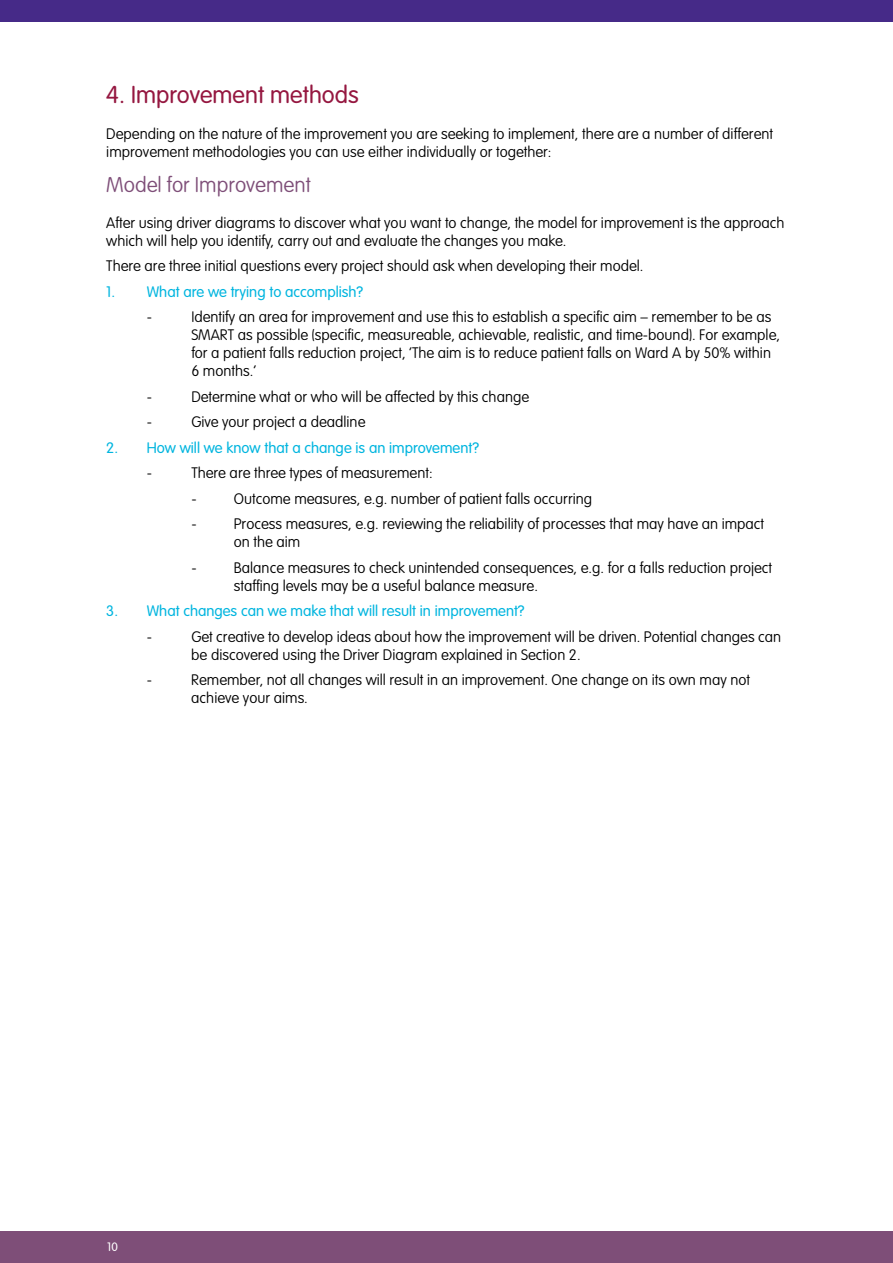
<style>
.page{position:relative;width:893px;height:1263px;background:#fff}
.page>*{position:absolute;margin:0;border:0;box-sizing:border-box;transform-origin:0 0}
.t1{font:300 24px "VAG Rounded";color:#951740}
.t2{font:100 21px "VAG Rounded";color:#7e4e78}
.t3{font:100 15px/18px "VAG Rounded";color:#000}
.t4{font:300 15px "VAG Rounded";color:#00b5df}
.t5{font:300 12px "VAG Rounded";color:#fff}
</style>
<div class="page">
<div style="left:0;top:0;width:893px;height:21px;background:#462a88"></div>
<div style="left:0;top:1231px;width:893px;height:32px;background:#7e4e78"></div>
<h1 class="t1" style="left:106px;top:81px;width:254px">4. Improvement methods</h1>
<p class="t3" style="left:106px;top:126px;width:668px">Depending on the nature of the improvement you are seeking to implement, there are a number of different improvement methodologies you can use either individually or together:</p>
<h2 class="t2" style="left:106px;top:172px;width:206px">Model for Improvement</h2>
<p class="t3" style="left:106px;top:214px;width:680px">After using driver diagrams to discover what you want to change, the model for improvement is the approach which will help you identify, carry out and evaluate the changes you make.</p>
<p class="t3" style="left:106px;top:258px;width:539px">There are three initial questions every project should ask when developing their model.</p>
<p class="t4" style="left:106px;top:283px;width:258px">1. What are we trying to accomplish?</p>
<p class="t3" style="left:147px;top:309px;width:7px">-</p>
<p class="t3" style="left:191px;top:309px;width:590px">Identify an area for improvement and use this to establish a specific aim – remember to be as SMART as possible (specific, measureable, achievable, realistic, and time-bound). For example, for a patient falls reduction project, ‘The aim is to reduce patient falls on Ward A by 50% within 6 months.’</p>
<p class="t3" style="left:147px;top:388px;width:7px">-</p>
<p class="t3" style="left:191px;top:388px;width:339px">Determine what or who will be affected by this change</p>
<p class="t3" style="left:147px;top:414px;width:7px">-</p>
<p class="t3" style="left:191px;top:414px;width:176px">Give your project a deadline</p>
<p class="t4" style="left:106px;top:439px;width:374px">2. How will we know that a change is an improvement?</p>
<p class="t3" style="left:147px;top:465px;width:7px">-</p>
<p class="t3" style="left:191px;top:461px;width:243px;line-height:25.5px">There are three types of measurement: -</p>
<p class="t3" style="left:234px;top:490px;width:360px">Outcome measures, e.g. number of patient falls occurring</p>
<p class="t3" style="left:191px;top:516px;width:7px">-</p>
<p class="t3" style="left:234px;top:516px;width:532px">Process measures, e.g. reviewing the reliability of processes that may have an impact on the aim</p>
<p class="t3" style="left:191px;top:559px;width:7px">-</p>
<p class="t3" style="left:234px;top:559px;width:540px">Balance measures to check unintended consequences, e.g. for a falls reduction project staffing levels may be a useful balance measure.</p>
<p class="t4" style="left:106px;top:602px;width:420px">3. What changes can we make that will result in improvement?</p>
<p class="t3" style="left:147px;top:628px;width:7px">-</p>
<p class="t3" style="left:191px;top:628px;width:591px">Get creative to develop ideas about how the improvement will be driven. Potential changes can be discovered using the Driver Diagram explained in Section 2.</p>
<p class="t3" style="left:147px;top:672px;width:7px">-</p>
<p class="t3" style="left:191px;top:672px;width:560px">Remember, not all changes will result in an improvement. One change on its own may not achieve your aims.</p>
<p class="t5" style="left:107px;top:1240px;width:12px">10</p>
</div>
